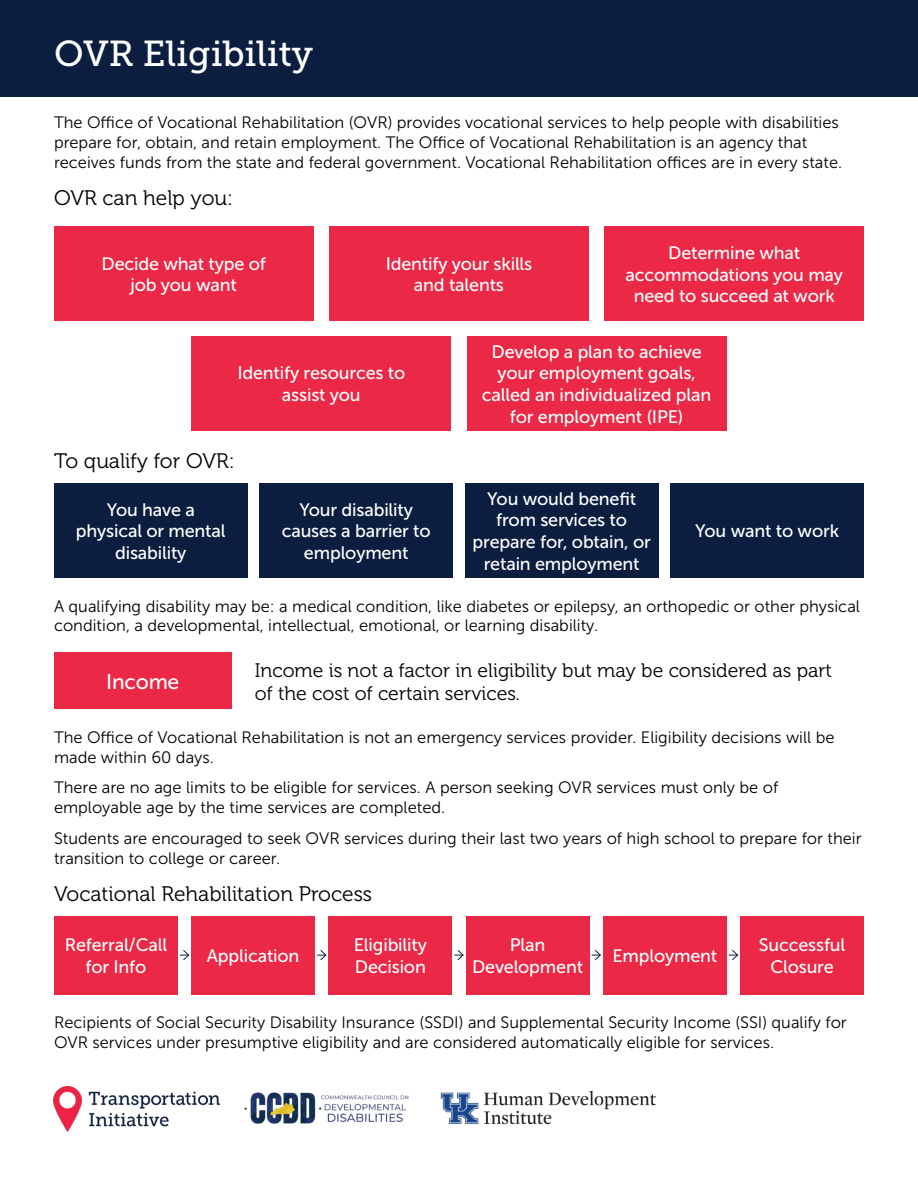
<style>
.page{position:relative;width:918px;height:1188px;background:#fff}
.page>*{position:absolute;margin:0;border:0;box-sizing:border-box;transform-origin:0 0}
.t1{font:36px "Museo Slab 500";color:#fff}
.t2{font:21px "Museo 300";color:#000}
.t3{font:21px "Museo Sans 500";letter-spacing:-.01em;color:#fff}
.t4{font:19.5px/23.4px "Museo 300";color:#000}
.t5{font:18px/21.6px "Museo Sans 500";letter-spacing:-.01em;color:#fff;text-align:center}
.t6{font:16.5px/19.8px "Museo Sans 300";color:#000101}
</style>
<div class="page">
<div style="left:0;top:0;width:918px;height:96px;background:#0b1e40"></div>
<div style="left:54px;top:483px;width:194px;height:95px;background:#0b1e40"></div>
<div style="left:259px;top:483px;width:194px;height:95px;background:#0b1e40"></div>
<div style="left:465px;top:483px;width:194px;height:95px;background:#0b1e40"></div>
<div style="left:670px;top:483px;width:194px;height:95px;background:#0b1e40"></div>
<div style="left:54px;top:226px;width:259px;height:95px;background:#eb2846"></div>
<div style="left:329px;top:226px;width:260px;height:95px;background:#eb2846"></div>
<div style="left:192px;top:336px;width:259px;height:95px;background:#eb2846"></div>
<div style="left:605px;top:226px;width:259px;height:95px;background:#eb2846"></div>
<div style="left:467px;top:336px;width:259px;height:95px;background:#eb2846"></div>
<div style="left:54px;top:653px;width:177px;height:56px;background:#eb2846"></div>
<div style="left:54px;top:916px;width:124px;height:79px;background:#eb2846"></div>
<div style="left:466px;top:916px;width:124px;height:79px;background:#eb2846"></div>
<div style="left:191px;top:916px;width:124px;height:79px;background:#eb2846"></div>
<div style="left:603px;top:916px;width:124px;height:79px;background:#eb2846"></div>
<div style="left:328px;top:916px;width:124px;height:79px;background:#eb2846"></div>
<div style="left:740px;top:916px;width:124px;height:79px;background:#eb2846"></div>
<svg style="left:180px;top:950px;width:10px;height:11px"></svg>
<svg style="left:317px;top:950px;width:10px;height:11px"></svg>
<svg style="left:454px;top:950px;width:10px;height:11px"></svg>
<svg style="left:592px;top:950px;width:9px;height:11px"></svg>
<svg style="left:729px;top:950px;width:10px;height:11px"></svg>
<img style="left:54px;top:1086px;width:165px;height:45px">
<img style="left:244px;top:1092px;width:165px;height:32px">
<img style="left:440px;top:1090px;width:216px;height:35px">
<p class="t1" style="left:54px;top:34px;width:261px">OVR Eligibility</p>
<p class="t6" style="left:54px;top:113px;width:790px">The Office of Vocational Rehabilitation (OVR) provides vocational services to help people with disabilities prepare for, obtain, and retain employment. The Office of Vocational Rehabilitation is an agency that receives funds from the state and federal government. Vocational Rehabilitation offices are in every state.</p>
<p class="t2" style="left:54px;top:186px;width:181px">OVR can help you:</p>
<p class="t5" style="left:102px;top:253px;width:166px">Decide what type of job you want</p>
<p class="t5" style="left:386px;top:253px;width:148px">Identify your skills and talents</p>
<p class="t5" style="left:625px;top:242px;width:219px">Determine what accommodations you may need to succeed at work</p>
<p class="t5" style="left:237px;top:362px;width:169px">Identify resources to assist you</p>
<p class="t5" style="left:482px;top:341px;width:231px">Develop a plan to achieve your employment goals, called an individualized plan for employment (IPE)</p>
<p class="t2" style="left:54px;top:449px;width:182px">To qualify for OVR:</p>
<p class="t5" style="left:76px;top:499px;width:151px">You have a physical or mental disability</p>
<p class="t5" style="left:282px;top:499px;width:151px">Your disability causes a barrier to employment</p>
<p class="t5" style="left:473px;top:488px;width:180px">You would benefit from services to prepare for, obtain, or retain employment</p>
<p class="t5" style="left:695px;top:520px;width:145px">You want to work</p>
<p class="t6" style="left:54px;top:596px;width:808px">A qualifying disability may be: a medical condition, like diabetes or epilepsy, an orthopedic or other physical condition, a developmental, intellectual, emotional, or learning disability.</p>
<p class="t4" style="left:255px;top:659px;width:579px">Income is not a factor in eligibility but may be considered as part of the cost of certain services.</p>
<p class="t3" style="left:106px;top:670px;width:75px">Income</p>
<p class="t6" style="left:54px;top:728px;width:782px">The Office of Vocational Rehabilitation is not an emergency services provider. Eligibility decisions will be made within 60 days.</p>
<p class="t6" style="left:54px;top:778px;width:726px">There are no age limits to be eligible for services. A person seeking OVR services must only be of employable age by the time services are completed.</p>
<p class="t6" style="left:54px;top:828px;width:809px">Students are encouraged to seek OVR services during their last two years of high school to prepare for their transition to college or career.</p>
<p class="t2" style="left:54px;top:882px;width:320px">Vocational Rehabilitation Process</p>
<p class="t5" style="left:65px;top:934px;width:104px">Referral/Call for Info</p>
<p class="t5" style="left:472px;top:934px;width:113px">Plan<br>Development</p>
<p class="t5" style="left:354px;top:934px;width:75px;text-align:left">Eligibility<br>Decision</p>
<p class="t5" style="left:759px;top:934px;width:88px">Successful<br>Closure</p>
<p class="t5" style="left:207px;top:945px;width:94px">Application</p>
<p class="t5" style="left:612px;top:945px;width:106px">Employment</p>
<p class="t6" style="left:54px;top:1013px;width:794px">Recipients of Social Security Disability Insurance (SSDI) and Supplemental Security Income (SSI) qualify for<br>OVR services under presumptive eligibility and are considered automatically eligible for services.</p>
</div>
